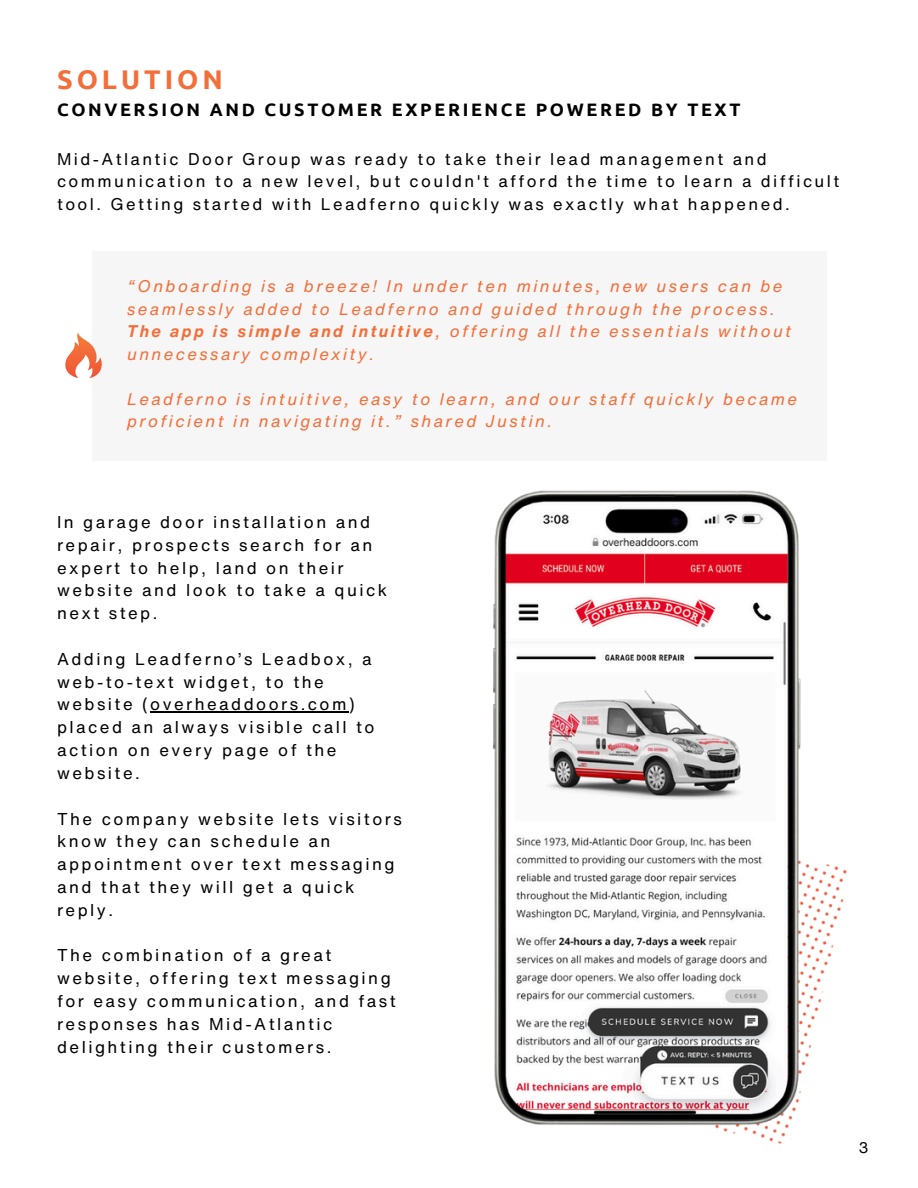
<style>
.page{position:relative;width:918px;height:1188px;background:#fff}
.page>*{position:absolute;margin:0;border:0;box-sizing:border-box;transform-origin:0 0}
.t1{font:700 27px "Ubuntu";letter-spacing:.145em;color:#f36e39}
.t2{font:700 18px "Ubuntu";letter-spacing:.145em;color:#000}
.t3{font:16.65px/22.8px "Helvetica Now Text";letter-spacing:.145em;color:#000}
.t4{font:italic 16.5px/22.5px "Helvetica Now Text";letter-spacing:.145em;color:#f36e39}
.t5{font:16.5px/22.5px "Helvetica Now Text";letter-spacing:.145em;color:#000}
.t6{font:15px "Helvetica Now Text";color:#000}
.s1{font-weight:700}
</style>
<div class="page">
<div style="left:92px;top:251px;width:734px;height:210px;background:#f6f6f6"></div>
<img style="left:65px;top:333px;width:37px;height:46px">
<img style="left:493px;top:490px;width:354px;height:654px">
<hr style="left:150px;top:712px;width:199px;height:1px;background:#000">
<h1 class="t1" style="left:57px;top:63px;width:167px">SOLUTION</h1>
<h1 class="t2" style="left:57px;top:99px;width:685px">CONVERSION AND CUSTOMER EXPERIENCE POWERED BY TEXT</h1>
<p class="t5" style="left:57px;top:147px;width:784px">Mid-Atlantic Door Group was ready to take their lead management and communication to a new level, but couldn't afford the time to learn a difficult tool. Getting started with Leadferno quickly was exactly what happened.</p>
<p class="t4" style="left:127px;top:275px;width:666px">“Onboarding is a breeze! In under ten minutes, new users can be seamlessly added to Leadferno and guided through the process.<br><span class="s1">The app is simple and intuitive</span>, offering all the essentials without unnecessary complexity.</p>
<p class="t4" style="left:127px;top:387px;width:672px">Leadferno is intuitive, easy to learn, and our staff quickly became proficient in navigating it.” shared Justin.</p>
<p class="t3" style="left:57px;top:510px;width:332px">In garage door installation and repair, prospects search for an expert to help, land on their website and look to take a quick next step.</p>
<p class="t3" style="left:57px;top:647px;width:319px">Adding Leadferno’s Leadbox, a web-to-text widget, to the website (overheaddoors.com) placed an always visible call to action on every page of the website.</p>
<p class="t3" style="left:57px;top:807px;width:346px">The company website lets visitors know they can schedule an appointment over text messaging and that they will get a quick reply.</p>
<p class="t3" style="left:57px;top:944px;width:340px">The combination of a great website, offering text messaging for easy communication, and fast responses has Mid-Atlantic delighting their customers.</p>
<p class="t6" style="left:859px;top:1137px;width:11px">3</p>
</div>
